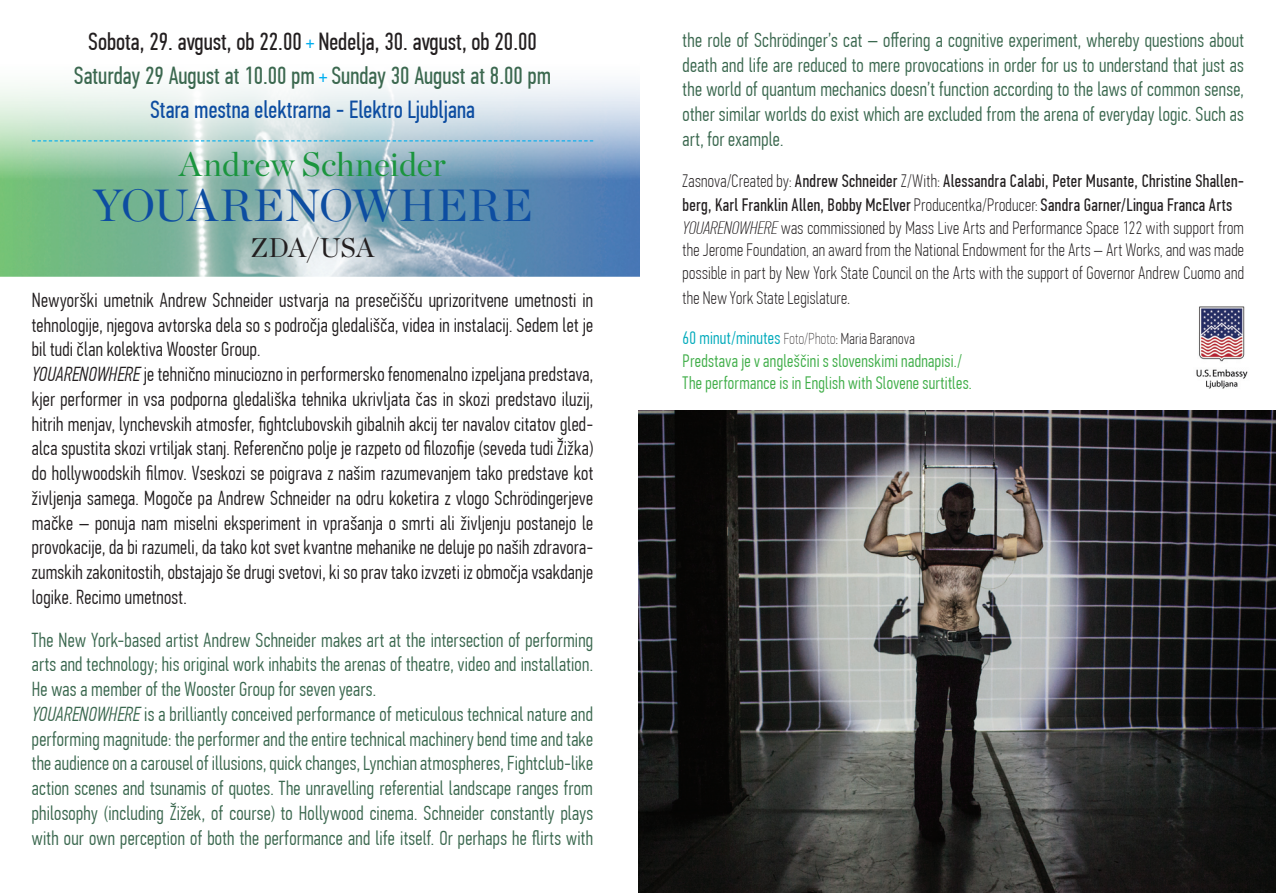
<style>
.page{position:relative;width:1276px;height:893px;background:#fff}
.page>*{position:absolute;margin:0;border:0;box-sizing:border-box;transform-origin:0 0}
.t1{font:45px "Chronicle Display";letter-spacing:.01em;color:#0d4da1}
.t2{font:33.75px "Chronicle Display";color:#1b953e}
.t3{font:27px "Chronicle Display";letter-spacing:-.005em;color:#231f20}
.t4{font:24.75px/33.8px "PF Din Text Comp Pro";color:#231f20;text-align:center}
.t5{font:300 20.25px/24.8px "PF Din Text Comp Pro";letter-spacing:.01em;color:#3b684f}
.t6{font:300 20.25px/24.8px "PF Din Text Comp Pro";letter-spacing:.01em;color:#231f20}
.t7{font:100 18px/22.5px "PF Din Text Comp Pro";letter-spacing:.015em;color:#231f20;text-align:justify}
.t8{font:18px/24.8px "PF Din Text Comp Pro";letter-spacing:.015em;color:#231f20}
.t9{font:300 18px/22.5px "PF Din Text Comp Pro";letter-spacing:.015em;color:#40ae49}
.s1{font-size:21.38px;color:#00aeef}
.s2{color:#3b684f}
.s3{color:#0d4da1}
.s4{font-style:italic}
.s5{font-weight:100}
.s6{color:#0ab}
.s7{font-family:"PF Din Text Comp Pro X Thin";font-weight:400;font-size:15.75px;color:#231f20}
.s8{font-weight:100;font-size:15.75px;color:#231f20}
</style>
<div class="page">
<img style="left:0;top:83px;width:639px;height:193px">
<svg style="left:32px;top:140px;width:561px;height:1px"></svg>
<img style="left:638px;top:410px;width:638px;height:483px">
<img style="left:1196px;top:306px;width:52px;height:83px">
<p class="t4" style="left:74px;top:25px;width:479px">Sobota, 29. avgust, ob 22.00 <span class="s1">+</span> Nedelja, 30. avgust, ob 20.00<br><span class="s2">Saturday 29 August at 10.00 pm</span> <span class="s1">+</span> <span class="s2">Sunday 30 August at 8.00 pm<br></span><span class="s3">Stara mestna elektrarna - Elektro Ljubljana</span></p>
<h2 class="t2" style="left:179px;top:139px;width:268px">Andrew Schneider</h2>
<h1 class="t1" style="left:93px;top:171px;width:441px">YOUARENOWHERE</h1>
<h3 class="t3" style="left:251px;top:227px;width:125px">ZDA/USA</h3>
<p class="t6" style="left:32px;top:288px;width:563px">Newyorški umetnik Andrew Schneider ustvarja na presečišču uprizoritvene umetnosti in tehnologije, njegova avtorska dela so s področja gledališča, videa in instalacij. Sedem let je bil tudi član kolektiva Wooster Group.<br><span class="s4">YOUARENOWHERE</span> je tehnično minuciozno in performersko fenomenalno izpeljana predstava, kjer performer in vsa podporna gledališka tehnika ukrivljata čas in skozi predstavo iluzij, hitrih menjav, lynchevskih atmosfer, fightclubovskih gibalnih akcij ter navalov citatov gled&shy;alca spustita skozi vrtiljak stanj. Referenčno polje je razpeto od filozofije (seveda tudi Žižka) do hollywoodskih filmov. Vseskozi se poigrava z našim razumevanjem tako predstave kot življenja samega. Mogoče pa Andrew Schneider na odru koketira z vlogo Schrödingerjeve mačke – ponuja nam miselni eksperiment in vprašanja o smrti ali življenju postanejo le provokacije, da bi razumeli, da tako kot svet kvantne mehanike ne deluje po naših zdravora&shy;zumskih zakonitostih, obstajajo še drugi svetovi, ki so prav tako izvzeti iz območja vsakdanje logike. Recimo umetnost.</p>
<p class="t5" style="left:32px;top:627px;width:563px">The New York-based artist Andrew Schneider makes art at the intersection of performing arts and technology; his original work inhabits the arenas of theatre, video and installation.<br>He was a member of the Wooster Group for seven years.<br><span class="s4">YOUARENOWHERE</span> is a brilliantly conceived performance of meticulous technical nature and performing magnitude: the performer and the entire technical machinery bend time and take the audience on a carousel of illusions, quick changes, Lynchian atmospheres, Fightclub-like action scenes and tsunamis of quotes. The unravelling referential landscape ranges from philosophy (including Žižek, of course) to Hollywood cinema. Schneider constantly plays with our own perception of both the performance and life itself. Or perhaps he flirts with</p>
<p class="t5" style="left:682px;top:28px;width:563px;text-align:justify">the role of Schrödinger’s cat – offering a cognitive experiment, whereby questions about death and life are reduced to mere provocations in order for us to understand that just as the world of quantum mechanics doesn’t function according to the laws of common sense, other similar worlds do exist which are excluded from the arena of everyday logic. Such as art, for example.</p>
<p class="t8" style="left:682px;top:168px;width:563px"><span class="s5">Zasnova/Created by:</span> Andrew Schneider <span class="s5">Z/With:</span> Alessandra Calabi, Peter Musante, Christine Shallen&shy;berg, Karl Franklin Allen, Bobby McElver <span class="s5">Producentka/Producer:</span> Sandra Garner/Lingua Franca Arts</p>
<p class="t7" style="left:682px;top:216px;width:563px"><span class="s4">YOUARENOWHERE</span> was commissioned by Mass Live Arts and Performance Space 122 with support from the Jerome Foundation, an award from the National Endowment for the Arts – Art Works, and was made possible in part by New York State Council on the Arts with the support of Governor Andrew Cuomo and</p>
<p class="t7" style="left:682px;top:286px;width:169px">the New York State Legislature.</p>
<p class="t9" style="left:682px;top:327px;width:291px"><span class="s6">60 minut/minutes</span> <span class="s7">Foto/Photo</span><span class="s8">: Maria Baranova<br></span>Predstava je v angleščini s slovenskimi nadnapisi./<br>The performance is in English with Slovene surtitles.</p>
</div>
